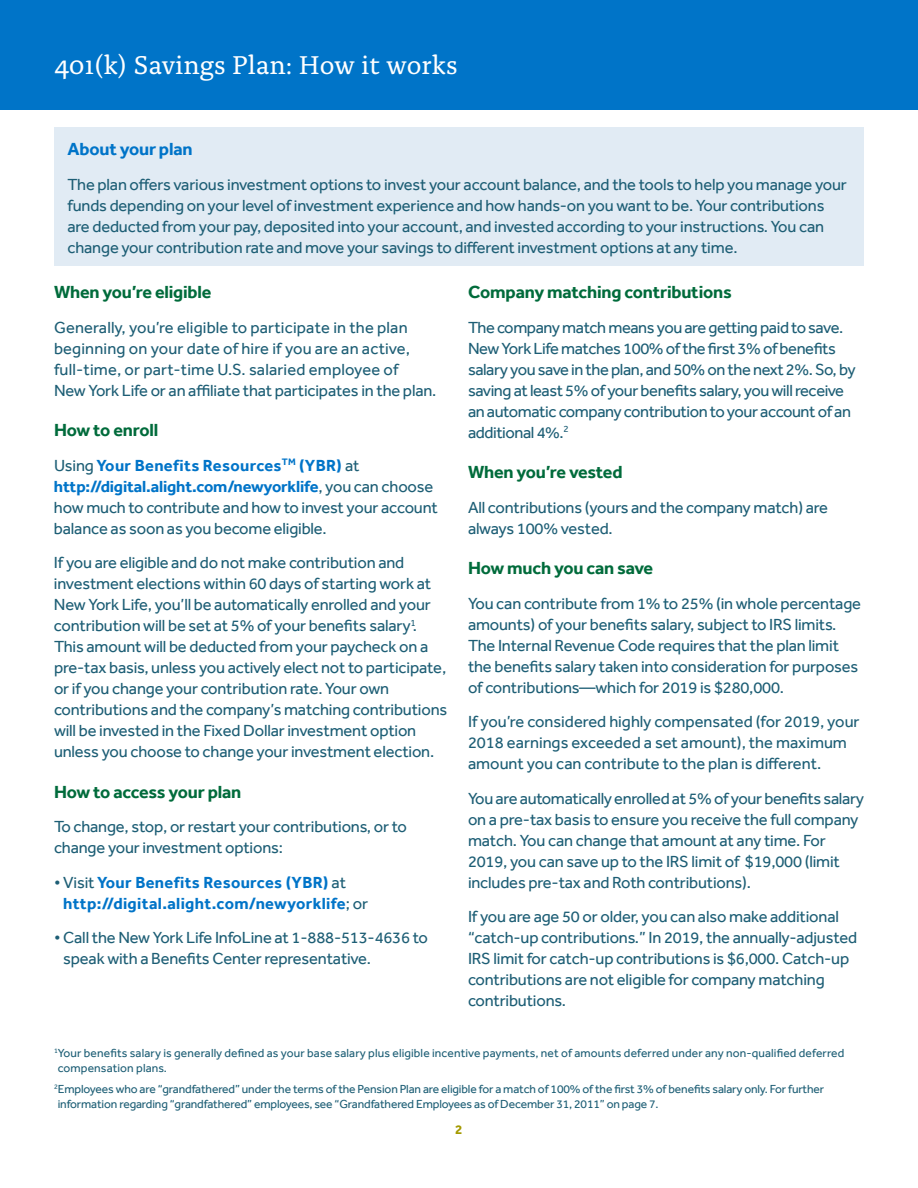
<style>
.page{position:relative;width:918px;height:1188px;background:#fff}
.page>*{position:absolute;margin:0;border:0;box-sizing:border-box;transform-origin:0 0}
.t1{font:27px "Alda OT";color:#fff}
.t2{font:700 18px "Effra";letter-spacing:-.01em;color:#006b3b}
.t3{font:700 18px "Effra";letter-spacing:-.01em;color:#0074c8}
.t4{font:16.5px/21px "Effra";letter-spacing:-.01em;color:#1d5e75}
.t5{font:16.5px/21px "Effra";letter-spacing:.01em;color:#1d5e75}
.t6{font:700 16.5px/21px "Effra";letter-spacing:.02em;color:#0074c8}
.t7{font:700 13.5px "Effra";color:#a49a00}
.t8{font:12px/15px "Effra";letter-spacing:-.01em;color:#1d5e75}
.t9{font:12px/15px "Effra";letter-spacing:.01em;color:#1d5e75}
.s1{font-weight:700;color:#0074c8}
.s2{font-weight:400;color:#1d5e75}
</style>
<div class="page">
<div style="left:0;top:0;width:918px;height:109px;background:#0074c8"></div>
<div style="left:54px;top:127px;width:810px;height:139px;background:#e1ebf4"></div>
<h1 class="t1" style="left:54px;top:54px;width:405px">401(k) Savings Plan: How it works</h1>
<p class="t3" style="left:68px;top:138px;width:127px">About your plan</p>
<p class="t4" style="left:68px;top:173px;width:781px">The plan offers various investment options to invest your account balance, and the tools to help you manage your funds depending on your level of investment experience and how hands-on you want to be. Your contributions are deducted from your pay, deposited into your account, and invested according to your instructions. You can change your contribution rate and move your savings to different investment options at any time.</p>
<p class="t2" style="left:54px;top:281px;width:159px">When you’re eligible</p>
<p class="t5" style="left:54px;top:317px;width:384px">Generally, you’re eligible to participate in the plan beginning on your date of hire if you are an active, full‑time, or part-time U.S. salaried employee of<br>New York Life or an affiliate that participates in the plan.</p>
<p class="t2" style="left:54px;top:419px;width:106px">How to enroll</p>
<p class="t4" style="left:54px;top:455px;width:385px">Using <span class="s1">Your Benefits Resources</span><sup>TM</sup> <span class="s1">(YBR)</span> at <span class="s1">http://digital.alight.com/newyorklife</span>, you can choose how much to contribute and how to invest your account balance as soon as you become eligible.</p>
<p class="t4" style="left:54px;top:552px;width:395px">If you are eligible and do not make contribution and investment elections within 60 days of starting work at New York Life, you’ll be automatically enrolled and your contribution will be set at 5% of your benefits salary<sup>1</sup>.<br>This amount will be deducted from your paycheck on a pre-tax basis, unless you actively elect not to participate, or if you change your contribution rate. Your own contributions and the company’s matching contributions will be invested in the Fixed Dollar investment option unless you choose to change your investment election.</p>
<p class="t2" style="left:54px;top:781px;width:189px">How to access your plan</p>
<p class="t4" style="left:54px;top:816px;width:354px">To change, stop, or restart your contributions, or to change your investment options:</p>
<p class="t6" style="left:63px;top:872px;width:306px;text-indent:-9px"><span class="s2">• Visit</span> Your Benefits Resources (YBR) <span class="s2">at </span>http://digital.alight.com/newyorklife<span class="s2">; or</span></p>
<p class="t4" style="left:63px;top:927px;width:366px;text-indent:-9px">• Call the New York Life InfoLine at 1-888-513-4636 to speak with a Benefits Center representative.</p>
<p class="t2" style="left:468px;top:281px;width:265px">Company matching contributions</p>
<p class="t4" style="left:468px;top:317px;width:389px">The company match means you are getting paid to save.<br>New York Life matches 100% of the first 3% of benefits salary you save in the plan, and 50% on the next 2%. So, by saving at least 5% of your benefits salary, you will receive an automatic company contribution to your account of an additional 4%.<sup>2</sup></p>
<p class="t2" style="left:468px;top:461px;width:156px">When you’re vested</p>
<p class="t4" style="left:468px;top:497px;width:362px">All contributions (yours and the company match) are always 100% vested.</p>
<p class="t2" style="left:468px;top:557px;width:187px">How much you can save</p>
<p class="t4" style="left:468px;top:593px;width:395px">You can contribute from 1% to 25% (in whole percentage amounts) of your benefits salary, subject to IRS limits.<br>The Internal Revenue Code requires that the plan limit the benefits salary taken into consideration for purposes of contributions—which for 2019 is $280,000.</p>
<p class="t4" style="left:468px;top:711px;width:393px">If you’re considered highly compensated (for 2019, your<br>2018 earnings exceeded a set amount), the maximum amount you can contribute to the plan is different.</p>
<p class="t4" style="left:468px;top:788px;width:398px">You are automatically enrolled at 5% of your benefits salary on a pre-tax basis to ensure you receive the full company match. You can change that amount at any time. For 2019, you can save up to the IRS limit of $19,000 (limit includes pre-tax and Roth contributions).</p>
<p class="t4" style="left:468px;top:906px;width:391px">If you are age 50 or older, you can also make additional “catch-up contributions.” In 2019, the annually-adjusted IRS limit for catch-up contributions is $6,000. Catch‑up contributions are not eligible for company matching contributions.</p>
<p class="t9" style="left:58px;top:1045px;width:788px;text-indent:-4px"><sup>1</sup>Your benefits salary is generally defined as your base salary plus eligible incentive payments, net of amounts deferred under any non-qualified deferred compensation plans.</p>
<p class="t8" style="left:58px;top:1082px;width:768px;text-indent:-4px"><sup>2</sup>Employees who are “grandfathered” under the terms of the Pension Plan are eligible for a match of 100% of the first 3% of benefits salary only. For further information regarding “grandfathered” employees, see “Grandfathered Employees as of December 31, 2011” on page 7.</p>
<p class="t7" style="left:455px;top:1121px;width:9px">2</p>
</div>
